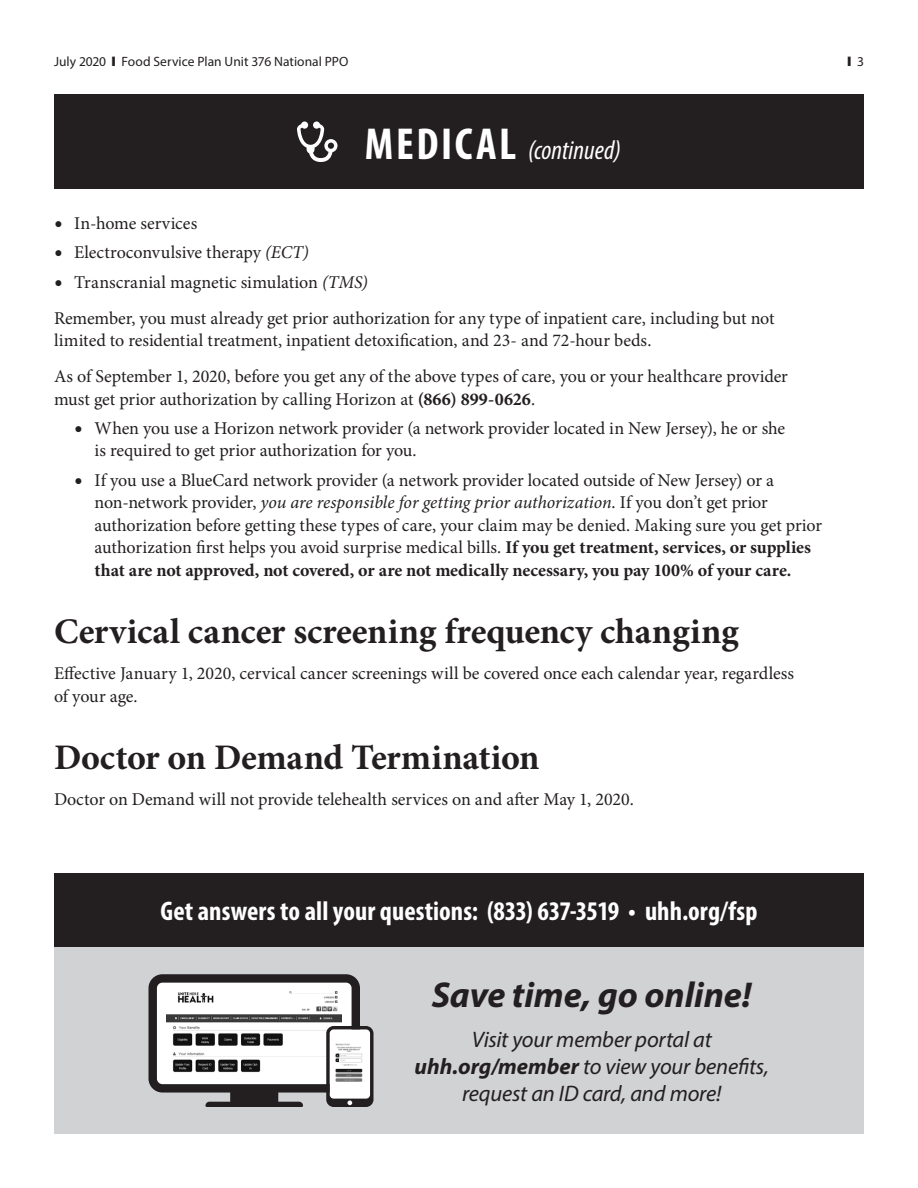
<style>
.page{position:relative;width:918px;height:1188px;background:#fff}
.page>*{position:absolute;margin:0;border:0;box-sizing:border-box;transform-origin:0 0}
.t1{font:700 36px "Minion Pro";letter-spacing:-.005em;color:#231f20}
.t2{font:italic 700 36px "Myriad Pro";letter-spacing:-.005em;color:#231f20}
.t3{font:700 condensed 27px "Myriad Pro";letter-spacing:.005em;color:#fff}
.t4{font:italic condensed 27px "Myriad Pro";color:#fff}
.t5{font:italic 22.5px/27px "Myriad Pro";letter-spacing:-.01em;color:#231f20;text-align:center}
.t6{font:18px/22.5px "Minion Pro";letter-spacing:-.005em;color:#231f20}
.t7{font:13.5px "Myriad Pro";color:#231f20}
.s1{font-weight:700;font-style:normal;font-size:45px}
.s2{font-size:22.5px}
.s3{font-style:italic}
.s4{font-weight:700}
</style>
<div class="page">
<div style="left:54px;top:873px;width:810px;height:74px;background:#231f20"></div>
<div style="left:54px;top:94px;width:810px;height:95px;background:#231f20"></div>
<svg style="left:297px;top:122px;width:40px;height:40px"></svg>
<div style="left:54px;top:947px;width:810px;height:187px;background:#d1d2d4"></div>
<svg style="left:149px;top:974px;width:225px;height:133px"></svg>
<img style="left:335px;top:1039px;width:27px;height:48px">
<p class="t7" style="left:54px;top:53px;width:296px">July 2020 ❙ Food Service Plan Unit 376 National PPO</p>
<p class="t7" style="left:848px;top:53px;width:18px">❙ 3</p>
<h2 class="t4" style="left:365px;top:133px;width:258px"><span class="s1">MEDICAL</span> (continued)</h2>
<p class="t6" style="left:54px;top:212px;width:145px"><span class="s2">•</span> In-home services</p>
<p class="t6" style="left:54px;top:241px;width:256px"><span class="s2">•</span> Electroconvulsive therapy <span class="s3">(ECT)</span></p>
<p class="t6" style="left:54px;top:264px;width:722px;line-height:36px"><span class="s2">•</span> Transcranial magnetic simulation <span class="s3">(TMS)<br></span>Remember, you must already get prior authorization for any type of inpatient care, including but not</p>
<p class="t6" style="left:54px;top:322px;width:735px;line-height:36px">limited to residential treatment, inpatient detoxification, and 23- and 72-hour beds.<br>As of September 1, 2020, before you get any of the above types of care, you or your healthcare provider</p>
<p class="t6" style="left:54px;top:388px;width:483px">must get prior authorization by calling Horizon at <span class="s4">(866) 899-0626</span>.</p>
<p class="t6" style="left:94px;top:417px;width:692px;text-indent:-20px"><span class="s2">•</span> When you use a Horizon network provider (a network provider located in New Jersey), he or she is required to get prior authorization for you.</p>
<p class="t6" style="left:94px;top:469px;width:729px;text-indent:-20px"><span class="s2">•</span> If you use a BlueCard network provider (a network provider located outside of New Jersey) or a non-network provider, <span class="s3">you are responsible for getting prior authorization</span>. If you don’t get prior authorization before getting these types of care, your claim may be denied. Making sure you get prior authorization first helps you avoid surprise medical bills. <span class="s4">If you get treatment, services, or supplies that are not approved, not covered, or are not medically necessary, you pay 100% of your care.</span></p>
<h1 class="t1" style="left:54px;top:606px;width:686px">Cervical cancer screening frequency changing</h1>
<p class="t6" style="left:54px;top:662px;width:742px">Effective January 1, 2020, cervical cancer screenings will be covered once each calendar year, regardless of your age.</p>
<h1 class="t1" style="left:54px;top:732px;width:487px">Doctor on Demand Termination</h1>
<p class="t6" style="left:54px;top:788px;width:581px">Doctor on Demand will not provide telehealth services on and after May 1, 2020.</p>
<h2 class="t3" style="left:161px;top:894px;width:598px">Get answers to all your questions: (833) 637-3519 • uhh.org/fsp</h2>
<h1 class="t2" style="left:432px;top:971px;width:321px">Save time, go online!</h1>
<p class="t5" style="left:415px;top:1026px;width:356px">Visit your member portal at <span class="s4">uhh.org/member</span> to view your benefits, request an ID card, and more!</p>
</div>
